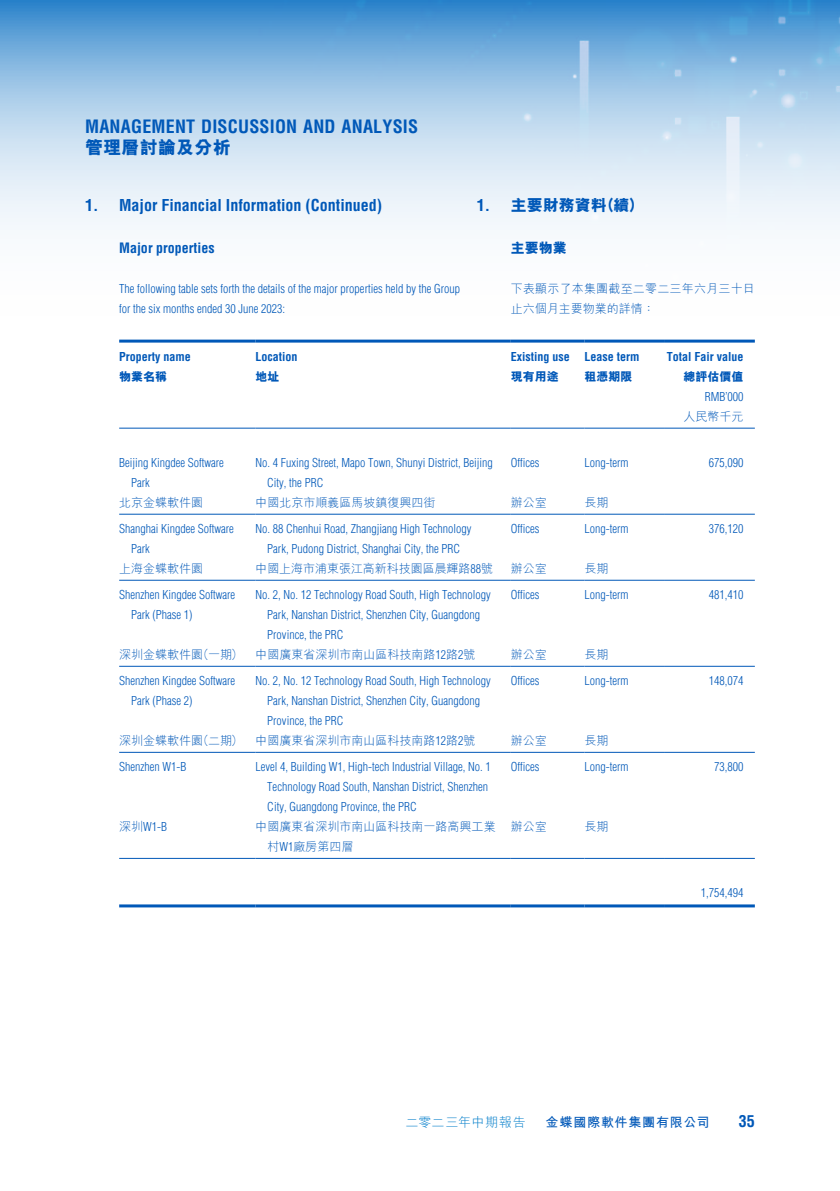
<style>
.page{position:relative;width:840px;height:1191px;background:#fff}
.page>*{position:absolute;margin:0;border:0;box-sizing:border-box;transform-origin:0 0}
.t1{font:700 condensed 18px "Helvetica LT Std";letter-spacing:.015em;color:#0058b8}
.t2{font:800 18px "M Hei HK";letter-spacing:.01em;color:#0058b8}
.t3{font:700 condensed 16px "Helvetica LT Std";color:#0058b8}
.t4{font:800 16px "M Hei HK";color:#0058b8}
.t5{font:700 condensed 14px "Helvetica LT Std";color:#0058b8}
.t6{font:800 14px "M Hei HK";color:#0058b8}
.t7{font:700 13px "M Hei HK";letter-spacing:.06em;color:#0058b8}
.t8{font:300 13px "M Hei HK";letter-spacing:.035em;color:#007dca}
.t9{font:300 condensed 12px/20px "Helvetica LT Std";color:#0058b8}
.t10{font:300 12px/20px "M Hei HK";color:#0058b8}
.t11{font:700 condensed 12px "Helvetica LT Std";color:#0058b8}
.t12{font:800 12px "M Hei HK";color:#0058b8}
.s1{font-family:"Helvetica LT Std";font-weight:700;font-stretch:condensed}
.s2{font-family:"Helvetica LT Std";font-stretch:condensed}
.s3{font-family:"M Hei HK";font-stretch:normal}
</style>
<div class="page">
<img style="left:0;top:0;width:839px;height:343px">
<hr style="left:119px;top:339px;width:136px;height:3px;background:#0058b8">
<hr style="left:255px;top:339px;width:255px;height:3px;background:#0058b8">
<hr style="left:510px;top:339px;width:74px;height:3px;background:#0058b8">
<hr style="left:584px;top:339px;width:79px;height:3px;background:#0058b8">
<hr style="left:663px;top:339px;width:91px;height:3px;background:#0058b8">
<hr style="left:119px;top:427px;width:136px;height:1px;background:#0058b8">
<hr style="left:255px;top:427px;width:255px;height:1px;background:#0058b8">
<hr style="left:510px;top:427px;width:74px;height:1px;background:#0058b8">
<hr style="left:584px;top:427px;width:79px;height:1px;background:#0058b8">
<hr style="left:663px;top:427px;width:91px;height:1px;background:#0058b8">
<hr style="left:119px;top:514px;width:136px;height:1px;background:#0058b8">
<hr style="left:255px;top:514px;width:255px;height:1px;background:#0058b8">
<hr style="left:510px;top:514px;width:74px;height:1px;background:#0058b8">
<hr style="left:584px;top:514px;width:79px;height:1px;background:#0058b8">
<hr style="left:663px;top:514px;width:91px;height:1px;background:#0058b8">
<hr style="left:119px;top:580px;width:136px;height:1px;background:#0058b8">
<hr style="left:255px;top:580px;width:255px;height:1px;background:#0058b8">
<hr style="left:510px;top:580px;width:74px;height:1px;background:#0058b8">
<hr style="left:584px;top:580px;width:79px;height:1px;background:#0058b8">
<hr style="left:663px;top:580px;width:91px;height:1px;background:#0058b8">
<hr style="left:119px;top:666px;width:136px;height:1px;background:#0058b8">
<hr style="left:255px;top:666px;width:255px;height:1px;background:#0058b8">
<hr style="left:510px;top:666px;width:74px;height:1px;background:#0058b8">
<hr style="left:584px;top:666px;width:79px;height:1px;background:#0058b8">
<hr style="left:663px;top:666px;width:91px;height:1px;background:#0058b8">
<hr style="left:119px;top:752px;width:136px;height:1px;background:#0058b8">
<hr style="left:255px;top:752px;width:255px;height:1px;background:#0058b8">
<hr style="left:510px;top:752px;width:74px;height:1px;background:#0058b8">
<hr style="left:584px;top:752px;width:79px;height:1px;background:#0058b8">
<hr style="left:663px;top:752px;width:91px;height:1px;background:#0058b8">
<hr style="left:119px;top:858px;width:136px;height:1px;background:#0058b8">
<hr style="left:255px;top:858px;width:255px;height:1px;background:#0058b8">
<hr style="left:510px;top:858px;width:74px;height:1px;background:#0058b8">
<hr style="left:584px;top:858px;width:79px;height:1px;background:#0058b8">
<hr style="left:663px;top:858px;width:91px;height:1px;background:#0058b8">
<hr style="left:119px;top:904px;width:136px;height:3px;background:#0058b8">
<hr style="left:255px;top:904px;width:255px;height:3px;background:#0058b8">
<hr style="left:510px;top:904px;width:74px;height:3px;background:#0058b8">
<hr style="left:584px;top:904px;width:79px;height:3px;background:#0058b8">
<hr style="left:663px;top:904px;width:91px;height:3px;background:#0058b8">
<h1 class="t1" style="left:85px;top:115px;width:334px">MANAGEMENT DISCUSSION AND ANALYSIS</h1>
<h1 class="t2" style="left:85px;top:138px;width:147px">管理層討論及分析</h1>
<h2 class="t4" style="left:476px;top:197px;width:168px"><span class="s1">1.</span> 主要財務資料（續）</h2>
<p class="t6" style="left:510px;top:240px;width:57px">主要物業</p>
<p class="t10" style="left:510px;top:278px;width:245px">下表顯示了本集團截至二零二三年六月三十日止六個月主要物業的詳情：</p>
<h2 class="t3" style="left:85px;top:195px;width:298px">1. Major Financial Information (Continued)</h2>
<p class="t5" style="left:119px;top:239px;width:97px">Major properties</p>
<p class="t9" style="left:119px;top:278px;width:342px">The following table sets forth the details of the major properties held by the Group for the six months ended 30 June 2023:</p>
<p class="t11" style="left:119px;top:349px;width:73px">Property name</p>
<p class="t11" style="left:255px;top:349px;width:43px">Location</p>
<p class="t11" style="left:510px;top:349px;width:130px">Existing use Lease term</p>
<p class="t11" style="left:666px;top:349px;width:78px">Total Fair value</p>
<p class="t12" style="left:119px;top:371px;width:49px">物業名稱</p>
<p class="t12" style="left:255px;top:371px;width:25px">地址</p>
<p class="t12" style="left:510px;top:371px;width:49px">現有用途</p>
<p class="t12" style="left:584px;top:371px;width:49px">租憑期限</p>
<p class="t12" style="left:683px;top:371px;width:61px">總評估價值</p>
<p class="t9" style="left:704px;top:387px;width:40px">RMB’000</p>
<p class="t10" style="left:683px;top:406px;width:61px">人民幣千元</p>
<p class="t9" style="left:131px;top:453px;width:94px;text-indent:-12px">Beijing Kingdee Software<br>Park</p>
<p class="t9" style="left:267px;top:453px;width:227px;text-indent:-12px">No. 4 Fuxing Street, Mapo Town, Shunyi District, Beijing<br>City, the PRC</p>
<p class="t9" style="left:510px;top:453px;width:30px">Offices</p>
<p class="t9" style="left:584px;top:453px;width:45px">Long-term</p>
<p class="t9" style="left:708px;top:453px;width:36px">675,090</p>
<p class="t10" style="left:119px;top:492px;width:85px">北京金蝶軟件園</p>
<p class="t10" style="left:255px;top:492px;width:181px">中國北京市順義區馬坡鎮復興四街</p>
<p class="t10" style="left:510px;top:492px;width:38px">辦公室</p>
<p class="t10" style="left:584px;top:492px;width:25px">長期</p>
<p class="t9" style="left:131px;top:519px;width:104px;text-indent:-12px">Shanghai Kingdee Software<br>Park</p>
<p class="t9" style="left:255px;top:519px;width:217px;text-align:center">No. 88 Chenhui Road, Zhangjiang High Technology<br>Park, Pudong District, Shanghai City, the PRC</p>
<p class="t9" style="left:510px;top:519px;width:30px">Offices</p>
<p class="t9" style="left:584px;top:519px;width:45px">Long-term</p>
<p class="t9" style="left:708px;top:519px;width:36px">376,120</p>
<p class="t10" style="left:119px;top:558px;width:85px">上海金蝶軟件園</p>
<p class="t10" style="left:255px;top:558px;width:239px">中國上海市浦東張江高新科技園區晨輝路<span class="s2">88</span>號</p>
<p class="t10" style="left:510px;top:558px;width:37px">辦公室</p>
<p class="t10" style="left:584px;top:558px;width:25px">長期</p>
<p class="t9" style="left:131px;top:585px;width:106px;text-indent:-12px">Shenzhen Kingdee Software<br>Park (Phase 1)</p>
<p class="t9" style="left:267px;top:585px;width:225px;text-indent:-12px">No. 2, No. 12 Technology Road South, High Technology<br>Park, Nanshan District, Shenzhen City, Guangdong<br>Province, the PRC</p>
<p class="t9" style="left:510px;top:585px;width:30px">Offices</p>
<p class="t9" style="left:584px;top:585px;width:45px">Long-term</p>
<p class="t9" style="left:708px;top:585px;width:36px">481,410</p>
<p class="t10" style="left:119px;top:644px;width:358px">深圳金蝶軟件園（一期） 中國廣東省深圳市南山區科技南路<span class="s2">12</span>路<span class="s2">2</span>號</p>
<p class="t10" style="left:510px;top:644px;width:37px">辦公室</p>
<p class="t10" style="left:584px;top:644px;width:25px">長期</p>
<p class="t9" style="left:131px;top:671px;width:106px;text-indent:-12px">Shenzhen Kingdee Software<br>Park (Phase 2)</p>
<p class="t9" style="left:267px;top:671px;width:225px;text-indent:-12px">No. 2, No. 12 Technology Road South, High Technology<br>Park, Nanshan District, Shenzhen City, Guangdong<br>Province, the PRC</p>
<p class="t9" style="left:510px;top:671px;width:30px">Offices</p>
<p class="t9" style="left:584px;top:671px;width:45px">Long-term</p>
<p class="t9" style="left:708px;top:671px;width:36px">148,074</p>
<p class="t10" style="left:119px;top:730px;width:358px">深圳金蝶軟件園（二期） 中國廣東省深圳市南山區科技南路<span class="s2">12</span>路<span class="s2">2</span>號</p>
<p class="t10" style="left:510px;top:730px;width:37px">辦公室</p>
<p class="t10" style="left:584px;top:730px;width:25px">長期</p>
<p class="t9" style="left:119px;top:757px;width:69px">Shenzhen W1-B</p>
<p class="t9" style="left:267px;top:757px;width:225px;text-indent:-12px">Level 4, Building W1, High-tech Industrial Village, No. 1<br>Technology Road South, Nanshan District, Shenzhen<br>City, Guangdong Province, the PRC</p>
<p class="t9" style="left:510px;top:757px;width:30px">Offices</p>
<p class="t9" style="left:584px;top:757px;width:45px">Long-term</p>
<p class="t9" style="left:713px;top:757px;width:31px">73,800</p>
<p class="t9" style="left:119px;top:817px;width:49px"><span class="s3">深圳</span>W1-B</p>
<p class="t10" style="left:267px;top:816px;width:229px;text-indent:-12px">中國廣東省深圳市南山區科技南一路高興工業村<span class="s2">W1</span>廠房第四層</p>
<p class="t10" style="left:510px;top:816px;width:37px">辦公室</p>
<p class="t10" style="left:584px;top:816px;width:25px">長期</p>
<p class="t9" style="left:700px;top:883px;width:44px">1,754,494</p>
<p class="t8" style="left:405px;top:1115px;width:122px">二零二三年中期報告</p>
<p class="t7" style="left:545px;top:1112px;width:165px">金蝶國際軟件集團有限公司</p>
<h2 class="t3" style="left:738px;top:1110px;width:17px">35</h2>
</div>
